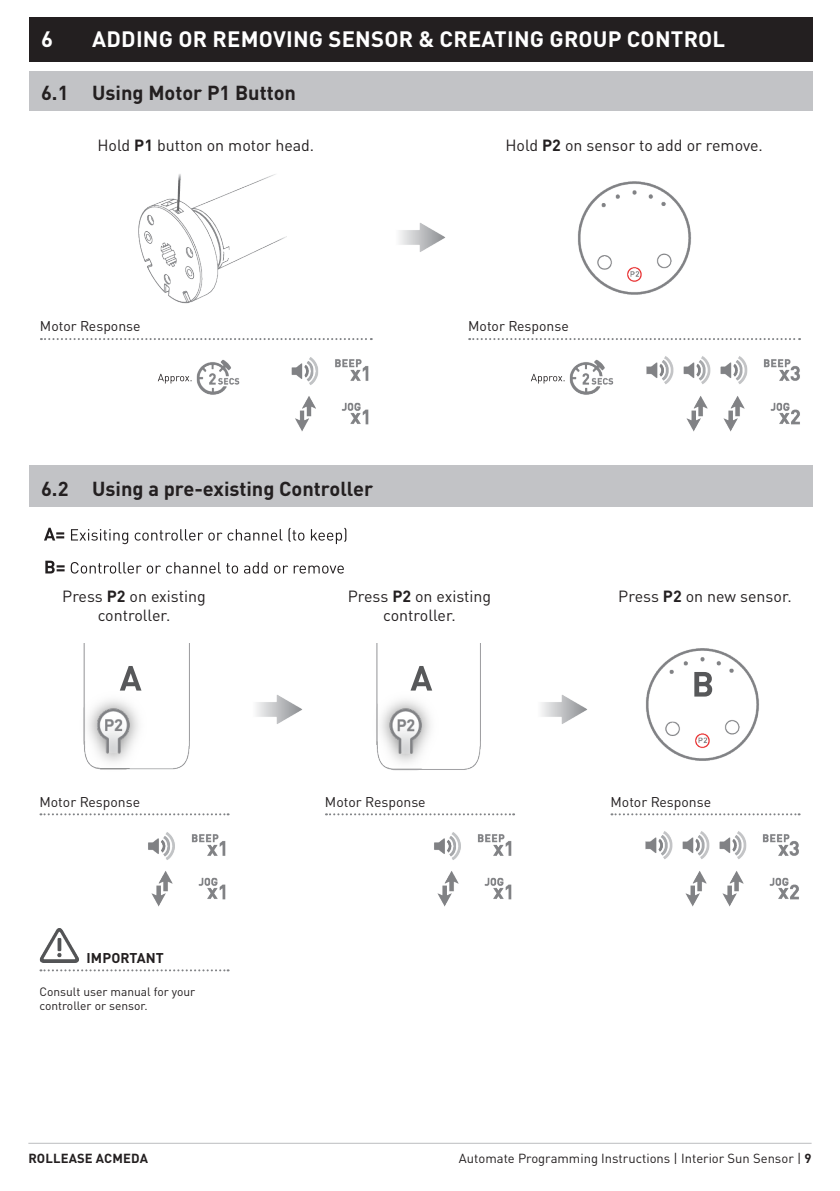
<style>
.page{position:relative;width:840px;height:1191px;background:#fff}
.page>*{position:absolute;margin:0;border:0;box-sizing:border-box;transform-origin:0 0}
.t1{font:700 22px "DINOT";letter-spacing:.01em;color:#fff}
.t2{font:700 20px "DINOT";color:#231f20}
.Copy{font:16px/19.2px "DINOT";color:#231f20;text-align:center}
.MotorResponse_Headin{font:14px "DINOT";color:#231f20}
.Important_Heading{font:700 14px "DINOT";letter-spacing:.01em;color:#231f20}
.t3{font:13px "DINOT";color:#231f20}
.t4{font:700 13px "DINOT";letter-spacing:.01em;color:#231f20}
.Important_Copy{font:12px/14.4px "DINOT";color:#231f20}
.s1{font-weight:700}
</style>
<div class="page">
<hr style="left:28px;top:1142px;width:783px;height:1px;background:#bcbdc0">
<img style="left:646px;top:648px;width:113px;height:113px">
<div style="left:30px;top:17px;width:782px;height:45px;background:#231f20"></div>
<div style="left:30px;top:71px;width:782px;height:40px;background:#c2c3c6"></div>
<div style="left:30px;top:465px;width:782px;height:42px;background:#c2c3c6"></div>
<img style="left:399px;top:223px;width:46px;height:29px">
<img style="left:578px;top:181px;width:113px;height:114px">
<svg style="left:41px;top:338px;width:330px;height:2px"></svg>
<svg style="left:469px;top:338px;width:330px;height:2px"></svg>
<img style="left:291px;top:357px;width:78px;height:74px">
<img style="left:646px;top:356px;width:153px;height:75px">
<img style="left:138px;top:174px;width:148px;height:130px">
<img style="left:196px;top:359px;width:44px;height:36px">
<svg style="left:158px;top:374px;width:33px;height:9px"></svg>
<img style="left:569px;top:359px;width:45px;height:36px">
<svg style="left:531px;top:374px;width:33px;height:9px"></svg>
<img style="left:83px;top:644px;width:106px;height:126px">
<img style="left:256px;top:695px;width:46px;height:29px">
<img style="left:376px;top:644px;width:104px;height:127px">
<img style="left:541px;top:695px;width:46px;height:29px">
<svg style="left:40px;top:813px;width:188px;height:2px"></svg>
<svg style="left:326px;top:813px;width:188px;height:2px"></svg>
<svg style="left:611px;top:813px;width:188px;height:2px"></svg>
<img style="left:148px;top:832px;width:78px;height:75px">
<img style="left:434px;top:832px;width:78px;height:75px">
<img style="left:645px;top:831px;width:154px;height:76px">
<svg style="left:40px;top:969px;width:188px;height:2px"></svg>
<img style="left:39px;top:928px;width:40px;height:34px">
<svg style="left:45px;top:560px;width:298px;height:13px"></svg>
<svg style="left:44px;top:527px;width:302px;height:17px"></svg>
<svg style="left:694px;top:672px;width:17px;height:24px"></svg>
<svg style="left:120px;top:666px;width:21px;height:24px"></svg>
<svg style="left:410px;top:666px;width:22px;height:24px"></svg>
<p class="t1" style="left:41px;top:25px;width:13px">6</p>
<p class="t1" style="left:92px;top:25px;width:634px">ADDING OR REMOVING SENSOR &amp; CREATING GROUP CONTROL</p>
<p class="t2" style="left:41px;top:79px;width:256px">6.1 Using Motor P1 Button</p>
<p class="Copy" style="left:97px;top:135px;width:218px">Hold <span class="s1">P1</span> button on motor head.</p>
<p class="Copy" style="left:505px;top:135px;width:259px">Hold <span class="s1">P2</span> on sensor to add or remove.</p>
<p class="MotorResponse_Headin" style="left:40px;top:317px;width:102px">Motor Response</p>
<p class="MotorResponse_Headin" style="left:468px;top:317px;width:102px">Motor Response</p>
<p class="t2" style="left:41px;top:475px;width:333px">6.2 Using a pre-existing Controller</p>
<p class="Copy" style="left:62px;top:586px;width:145px">Press <span class="s1">P2</span> on existing controller.</p>
<p class="Copy" style="left:347px;top:586px;width:145px">Press <span class="s1">P2</span> on existing controller.</p>
<p class="Copy" style="left:618px;top:586px;width:175px">Press <span class="s1">P2</span> on new sensor.</p>
<p class="MotorResponse_Headin" style="left:39px;top:793px;width:102px">Motor Response</p>
<p class="MotorResponse_Headin" style="left:325px;top:793px;width:102px">Motor Response</p>
<p class="MotorResponse_Headin" style="left:610px;top:793px;width:102px">Motor Response</p>
<p class="Important_Heading" style="left:86px;top:948px;width:79px">IMPORTANT</p>
<p class="Important_Copy" style="left:39px;top:983px;width:157px">Consult user manual for your controller or sensor.</p>
<p class="t4" style="left:28px;top:1149px;width:121px">ROLLEASE ACMEDA</p>
<p class="t3" style="left:458px;top:1149px;width:354px">Automate Programming Instructions | Interior Sun Sensor | <span class="s1">9</span></p>
</div>
